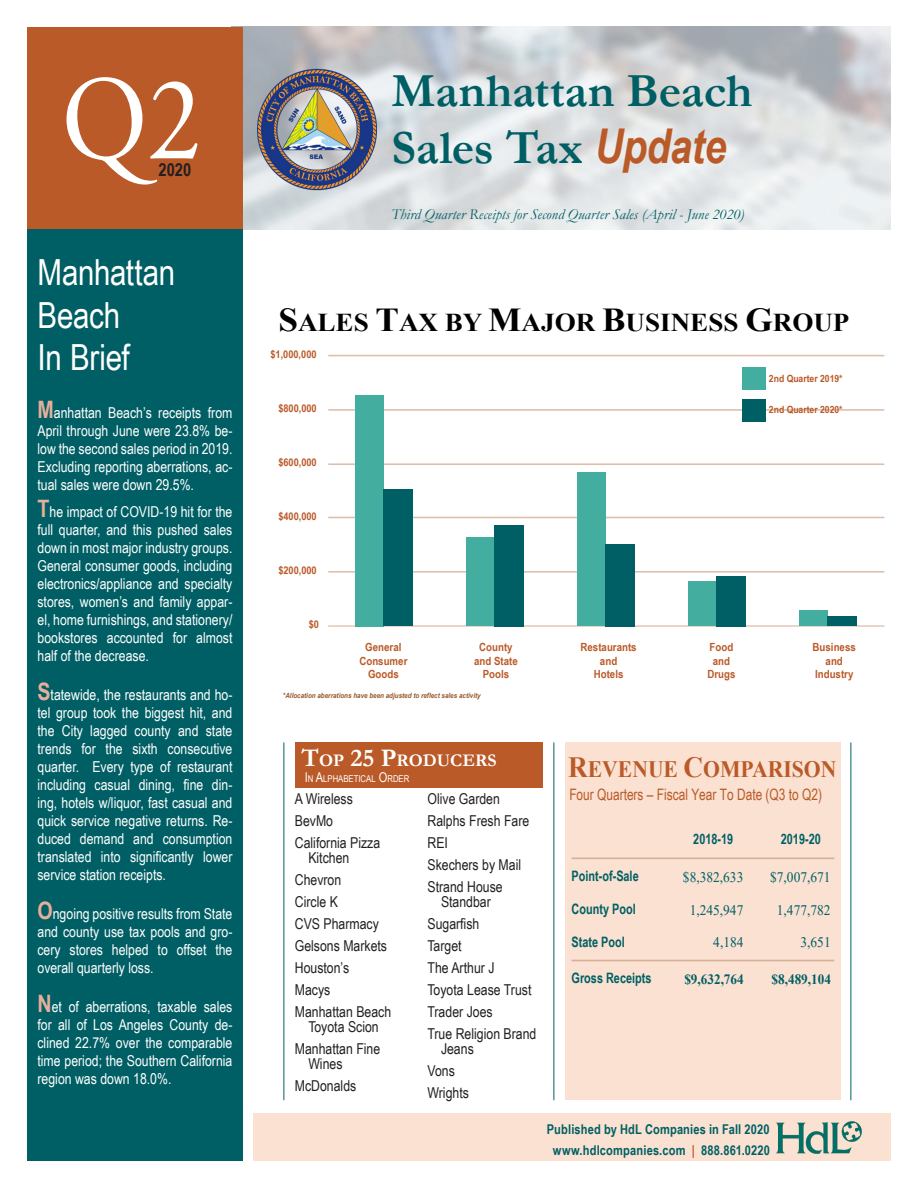
<style>
.page{position:relative;width:918px;height:1188px;background:#fff}
.page>*{position:absolute;margin:0;border:0;box-sizing:border-box;transform-origin:0 0}
.t1{font:120px "Adobe Garamond Pro";color:#fff;scale:.9 1}
.t2{font:700 48px "Garamond";letter-spacing:-.005em;color:#005f64}
.InBrief_Title{font:36px/43.2px "Arial Narrow";letter-spacing:-.01em;color:#fff}
.t3{font:700 25.65px "Times New Roman";color:#000;scale:1.06 1}
.t4{font:700 23.4px "Times New Roman";color:#ba5a28;scale:.92 1}
.t5{font:700 18px "Arial Narrow";color:#231f20}
.t6{font:700 17.85px "Garamond";color:#fff}
.t7{font:15.75px "Arial Narrow";color:#ba5a28;scale:.92 1}
.t8{font:15px/18px "Arial Narrow";color:#fff;text-align:justify}
.t9{font:15px/15px "Arial Narrow";color:#231f20}
.t10{font:italic 15px "Garamond";letter-spacing:.005em;color:#005f64}
.t11{font:14.55px "Times New Roman";color:#005f64;scale:.92 1}
.t12{font:700 14.4px "Arial Narrow";color:#005f64;scale:.92 1}
.t13{font:700 14.25px "Times New Roman";color:#005f64;scale:.92 1}
.t14{font:700 13.5px "Arial Narrow";letter-spacing:.015em;color:#005f64}
.t15{font:700 11.25px/13.6px "Arial Narrow";color:#ba5a28;text-align:center;scale:1.06 1}
.t16{font:700 10.65px "Arial Narrow";color:#ba5a28;scale:1.05 1}
.t17{font:700 9.9px "Arial Narrow";color:#ba5a28;scale:1.06 1}
.t18{font:9.45px "Arial Narrow";color:#fff}
.t19{font:italic 700 7.2px "Arial Narrow";color:#985828;scale:1.06 1}
.s1{font-weight:700;font-size:24px;color:#e6ae9b}
.s2{font-family:"Arial Narrow";font-style:italic;color:#ba5a28}
.s3{font-size:33.45px}
.s4{font-size:25.5px}
.s5{font-size:13.5px}
.s6{font-size:29.25px}
.s7{color:#ba5a28}
</style>
<div class="page">
<div style="left:27px;top:27px;width:216px;height:203px;background:#ba5a28"></div>
<div style="left:27px;top:230px;width:216px;height:931px;background:#005f64"></div>
<div style="left:254px;top:1114px;width:637px;height:47px;background:#fae1d1"></div>
<hr style="left:284px;top:742px;width:1px;height:358px;background:#005f64">
<hr style="left:850px;top:742px;width:1px;height:358px;background:#005f64">
<hr style="left:554px;top:742px;width:1px;height:358px;background:#005f64">
<img style="left:776px;top:1121px;width:86px;height:32px">
<div style="left:295px;top:742px;width:247px;height:46px;background:#ba5a28"></div>
<img style="left:257px;top:45px;width:120px;height:168px">
<hr style="left:329px;top:625px;width:555px;height:2px;background:#dcc0ad">
<hr style="left:329px;top:571px;width:555px;height:2px;background:#dcc0ad">
<hr style="left:329px;top:517px;width:555px;height:1px;background:#dcc0ad">
<hr style="left:329px;top:463px;width:555px;height:2px;background:#dcc0ad">
<hr style="left:329px;top:409px;width:555px;height:2px;background:#dcc0ad">
<hr style="left:329px;top:355px;width:555px;height:1px;background:#dcc0ad">
<hr style="left:329px;top:626px;width:555px;height:1px;background:#edddd1">
<div style="left:356px;top:395px;width:28px;height:231px;background:#43ada0"></div>
<div style="left:467px;top:538px;width:28px;height:88px;background:#43ada0"></div>
<div style="left:578px;top:473px;width:28px;height:153px;background:#43ada0"></div>
<div style="left:689px;top:581px;width:28px;height:45px;background:#43ada0"></div>
<div style="left:800px;top:610px;width:28px;height:16px;background:#43ada0"></div>
<div style="left:384px;top:490px;width:29px;height:136px;background:#005f64"></div>
<div style="left:495px;top:525px;width:29px;height:101px;background:#005f64"></div>
<div style="left:606px;top:544px;width:29px;height:82px;background:#005f64"></div>
<div style="left:717px;top:576px;width:29px;height:50px;background:#005f64"></div>
<div style="left:828px;top:617px;width:29px;height:9px;background:#005f64"></div>
<div style="left:742px;top:367px;width:24px;height:23px;background:#43ada0"></div>
<div style="left:742px;top:399px;width:24px;height:23px;background:#005f64"></div>
<div style="left:565px;top:742px;width:275px;height:316px;background:#fae1d1"></div>
<div style="left:565px;top:1058px;width:275px;height:18px;background:#fae1d1"></div>
<div style="left:565px;top:1076px;width:275px;height:24px;background:#fae1d1"></div>
<hr style="left:572px;top:858px;width:262px;height:1px;background:#d3b098">
<hr style="left:572px;top:960px;width:262px;height:1px;background:#d3b098">
<p class="t1" style="left:62px;top:48px;width:157px">Q2</p>
<p class="t5" style="left:159px;top:156px;width:34px">2020</p>
<p class="InBrief_Title" style="left:38px;top:249px;width:139px">Manhattan<br>Beach</p>
<p class="InBrief_Title" style="left:38px;top:335px;width:94px">In Brief</p>
<p class="t8" style="left:38px;top:403px;width:197px"><span class="s1">M</span>anhattan Beach’s receipts from April through June were 23.8% be&shy;low the second sales period in 2019.<br>Excluding reporting aberrations, ac&shy;tual sales were down 29.5%.</p>
<p class="t8" style="left:38px;top:502px;width:197px"><span class="s1">T</span>he impact of COVID-19 hit for the full quarter, and this pushed sales down in most major industry groups.<br>General consumer goods, including electronics/appliance and specialty stores, women’s and family appar&shy;el, home furnishings, and stationery/ bookstores accounted for almost half of the decrease.</p>
<p class="t8" style="left:38px;top:685px;width:197px"><span class="s1">S</span>tatewide, the restaurants and ho&shy;tel group took the biggest hit, and the City lagged county and state trends for the sixth consecutive quarter. Every type of restaurant including casual dining, fine din&shy;ing, hotels w/liquor, fast casual and quick service negative returns. Re&shy;duced demand and consumption translated into significantly lower service station receipts.</p>
<p class="t8" style="left:38px;top:904px;width:197px"><span class="s1">O</span>ngoing positive results from State and county use tax pools and gro&shy;cery stores helped to offset the overall quarterly loss.</p>
<p class="t8" style="left:38px;top:997px;width:197px"><span class="s1">N</span>et of aberrations, taxable sales for all of Los Angeles County de&shy;clined 22.7% over the comparable time period; the Southern California region was down 18.0%.</p>
<p class="t2" style="left:392px;top:58px;width:362px">Manhattan Beach</p>
<p class="t2" style="left:392px;top:115px;width:337px">Sales Tax <span class="s2">Update</span></p>
<p class="t10" style="left:392px;top:204px;width:354px">Third Quarter Receipts for Second Quarter Sales (April - June 2020)</p>
<p class="t3" style="left:278px;top:304px;width:540px"><span class="s3">S</span>ALES <span class="s3">T</span>AX BY <span class="s3">M</span>AJOR <span class="s3">B</span>USINESS <span class="s3">G</span>ROUP</p>
<p class="t16" style="left:271px;top:346px;width:45px">$1,000,000</p>
<p class="t16" style="left:278px;top:400px;width:38px">$800,000</p>
<p class="t16" style="left:278px;top:455px;width:38px">$600,000</p>
<p class="t16" style="left:278px;top:508px;width:38px">$400,000</p>
<p class="t16" style="left:278px;top:562px;width:38px">$200,000</p>
<p class="t16" style="left:309px;top:616px;width:11px">$0</p>
<p class="t15" style="left:359px;top:640px;width:47px">General<br>Consumer<br>Goods</p>
<p class="t19" style="left:283px;top:690px;width:188px">*Allocation aberrations have been adjusted to reflect sales activity</p>
<p class="t15" style="left:474px;top:640px;width:43px">County and State<br>Pools</p>
<p class="t15" style="left:581px;top:640px;width:54px">Restaurants and<br>Hotels</p>
<p class="t17" style="left:769px;top:371px;width:71px">2nd Quarter 2019*</p>
<p class="t17" style="left:769px;top:402px;width:71px">2nd Quarter 2020*</p>
<p class="t15" style="left:707px;top:640px;width:28px">Food and<br>Drugs</p>
<p class="t15" style="left:813px;top:640px;width:42px">Business and<br>Industry</p>
<p class="t6" style="left:302px;top:748px;width:196px"><span class="s4">T</span>OP <span class="s4">25 P</span>RODUCERS</p>
<p class="t18" style="left:305px;top:772px;width:106px"><span class="s5">I</span>N <span class="s5">A</span>LPHABETICAL <span class="s5">O</span>RDER</p>
<p class="t9" style="left:295px;top:790px;width:60px">A Wireless</p>
<p class="t9" style="left:295px;top:812px;width:40px">BevMo</p>
<p class="t9" style="left:308px;top:834px;width:73px;text-indent:-14px">California Pizza<br>Kitchen</p>
<p class="t9" style="left:295px;top:871px;width:48px">Chevron</p>
<p class="t9" style="left:295px;top:893px;width:45px">Circle K</p>
<p class="t9" style="left:295px;top:915px;width:86px">CVS Pharmacy</p>
<p class="t9" style="left:295px;top:937px;width:94px">Gelsons Markets</p>
<p class="t9" style="left:295px;top:959px;width:56px">Houston’s</p>
<p class="t9" style="left:295px;top:981px;width:37px">Macys</p>
<p class="t9" style="left:295px;top:1003px;width:98px;text-align:center">Manhattan Beach<br>Toyota Scion</p>
<p class="t9" style="left:308px;top:1040px;width:73px;text-indent:-14px">Manhattan Fine<br>Wines</p>
<p class="t9" style="left:295px;top:1078px;width:63px">McDonalds</p>
<p class="t9" style="left:428px;top:790px;width:74px">Olive Garden</p>
<p class="t9" style="left:428px;top:812px;width:103px">Ralphs Fresh Fare</p>
<p class="t9" style="left:428px;top:834px;width:22px">REI</p>
<p class="t9" style="left:428px;top:856px;width:95px">Skechers by Mail</p>
<p class="t9" style="left:428px;top:878px;width:77px;text-align:center">Strand House<br>Standbar</p>
<p class="t9" style="left:428px;top:915px;width:53px">Sugarfish</p>
<p class="t9" style="left:428px;top:937px;width:36px">Target</p>
<p class="t9" style="left:428px;top:959px;width:69px">The Arthur J</p>
<p class="t9" style="left:428px;top:981px;width:105px">Toyota Lease Trust</p>
<p class="t9" style="left:428px;top:1003px;width:67px">Trader Joes</p>
<p class="t9" style="left:441px;top:1025px;width:97px;text-indent:-14px">True Religion Brand<br>Jeans</p>
<p class="t9" style="left:428px;top:1063px;width:29px">Vons</p>
<p class="t9" style="left:428px;top:1085px;width:43px">Wrights</p>
<p class="t4" style="left:568px;top:752px;width:293px"><span class="s6">R</span>EVENUE <span class="s6">C</span>OMPARISON</p>
<p class="t7" style="left:569px;top:783px;width:276px">Four Quarters – Fiscal Year To Date (Q3 to Q2)</p>
<p class="t12" style="left:572px;top:865px;width:74px">Point-of-Sale</p>
<p class="t12" style="left:572px;top:898px;width:71px">County Pool</p>
<p class="t12" style="left:572px;top:931px;width:59px">State Pool</p>
<p class="t12" style="left:572px;top:967px;width:88px">Gross Receipts</p>
<p class="t12" style="left:693px;top:828px;width:45px">2018-19</p>
<p class="t12" style="left:781px;top:828px;width:45px">2019-20</p>
<p class="t11" style="left:683px;top:867px;width:67px">$8,382,633</p>
<p class="t11" style="left:770px;top:867px;width:67px">$7,007,671</p>
<p class="t11" style="left:690px;top:899px;width:60px">1,245,947</p>
<p class="t11" style="left:777px;top:899px;width:60px">1,477,782</p>
<p class="t11" style="left:713px;top:932px;width:34px">4,184</p>
<p class="t11" style="left:801px;top:932px;width:34px">3,651</p>
<p class="t13" style="left:684px;top:969px;width:66px">$9,632,764</p>
<p class="t13" style="left:772px;top:969px;width:66px">$8,489,104</p>
<p class="t14" style="left:547px;top:1119px;width:224px">Published by HdL Companies in Fall 2020</p>
<p class="t14" style="left:553px;top:1140px;width:219px">www.hdlcompanies.com <span class="s7">|</span> 888.861.0220</p>
</div>
